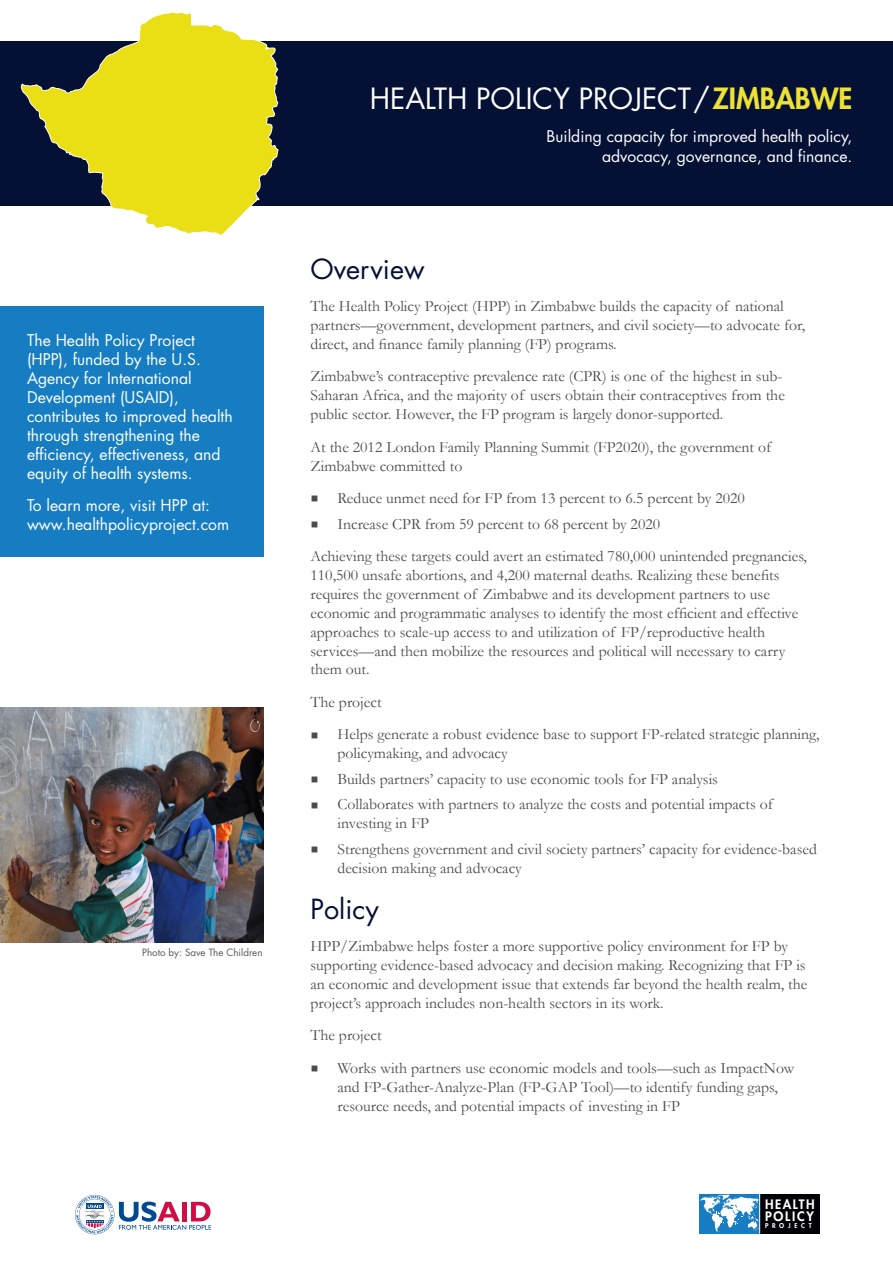
<style>
.page{position:relative;width:893px;height:1263px;background:#fff}
.page>*{position:absolute;margin:0;border:0;box-sizing:border-box;transform-origin:0 0}
.t1{font:28.5px "Futura Std";color:#fff}
.Heading_1{font:27px "Futura Std";color:#041135}
.Body{font:15.75px/18.9px "Garamond";color:#4b4c4d}
.Callout_Text{font:15.75px/18.9px "Futura Std";color:#fff}
.t2{font:800 12.75px/11.9px "Futura Std";letter-spacing:.125em;color:#fff}
.t3{font:9.75px "Futura Std";color:#57585a}
.t4{font:800 6.45px "Futura Std";letter-spacing:.565em;color:#fff}
.s1{font-weight:800;color:#ece134}
</style>
<div class="page">
<svg style="left:75px;top:1195px;width:136px;height:39px"></svg>
<div style="left:760px;top:1194px;width:60px;height:39px;background:#000006"></div>
<div style="left:700px;top:1194px;width:60px;height:39px;background:#177dc2"></div>
<svg style="left:700px;top:1195px;width:59px;height:37px"></svg>
<hr style="left:759px;top:1194px;width:1px;height:39px;background:#fff">
<div style="left:0;top:306px;width:263px;height:251px;background:#177dc2"></div>
<div style="left:0;top:42px;width:893px;height:164px;background:#041135"></div>
<img style="left:0;top:707px;width:264px;height:235px">
<svg style="left:20px;top:12px;width:260px;height:224px"></svg>
<p class="Callout_Text" style="left:27px;top:331px;width:207px">The Health Policy Project (HPP), funded by the U.S.<br>Agency for International<br>Development (USAID), contributes to improved health through strengthening the efficiency, effectiveness, and equity of health systems.</p>
<p class="Callout_Text" style="left:27px;top:496px;width:204px">To learn more, visit HPP at: www.healthpolicyproject.com</p>
<p class="t3" style="left:142px;top:946px;width:122px">Photo by: Save The Children</p>
<p class="t1" style="left:370px;top:80px;width:484px">HEALTH POLICY PROJECT/<span class="s1">ZIMBABWE</span></p>
<p class="Callout_Text" style="left:547px;top:127px;width:307px;line-height:19.5px;text-align:right">Building capacity for improved health policy, advocacy, governance, and finance.</p>
<p class="Heading_1" style="left:310px;top:252px;width:116px">Overview</p>
<p class="Body" style="left:310px;top:296px;width:496px">The Health Policy Project (HPP) in Zimbabwe builds the capacity of national partners—government, development partners, and civil society—to advocate for, direct, and finance family planning (FP) programs.</p>
<p class="Body" style="left:310px;top:367px;width:476px">Zimbabwe’s contraceptive prevalence rate (CPR) is one of the highest in sub-<br>Saharan Africa, and the majority of users obtain their contraceptives from the public sector. However, the FP program is largely donor-supported.</p>
<p class="Body" style="left:310px;top:437px;width:462px">At the 2012 London Family Planning Summit (FP2020), the government of<br>Zimbabwe committed to</p>
<p class="Body" style="left:338px;top:488px;width:409px">Reduce unmet need for FP from 13 percent to 6.5 percent by 2020</p>
<p class="Body" style="left:338px;top:514px;width:324px">Increase CPR from 59 percent to 68 percent by 2020</p>
<p class="Body" style="left:310px;top:546px;width:498px">Achieving these targets could avert an estimated 780,000 unintended pregnancies, 110,500 unsafe abortions, and 4,200 maternal deaths. Realizing these benefits requires the government of Zimbabwe and its development partners to use economic and programmatic analyses to identify the most efficient and effective approaches to scale-up access to and utilization of FP/reproductive health services—and then mobilize the resources and political will necessary to carry them out.</p>
<p class="Body" style="left:310px;top:692px;width:73px">The project</p>
<p class="Body" style="left:338px;top:724px;width:484px">Helps generate a robust evidence base to support FP-related strategic planning, policymaking, and advocacy</p>
<p class="Body" style="left:338px;top:769px;width:382px">Builds partners’ capacity to use economic tools for FP analysis</p>
<p class="Body" style="left:338px;top:795px;width:437px">Collaborates with partners to analyze the costs and potential impacts of investing in FP</p>
<p class="Body" style="left:338px;top:839px;width:481px">Strengthens government and civil society partners’ capacity for evidence-based decision making and advocacy</p>
<p class="Heading_1" style="left:310px;top:892px;width:70px">Policy</p>
<p class="Body" style="left:310px;top:936px;width:498px">HPP/Zimbabwe helps foster a more supportive policy environment for FP by supporting evidence-based advocacy and decision making. Recognizing that FP is an economic and development issue that extends far beyond the health realm, the project’s approach includes non-health sectors in its work.</p>
<p class="Body" style="left:310px;top:1025px;width:73px">The project</p>
<p class="Body" style="left:338px;top:1058px;width:458px">Works with partners use economic models and tools—such as ImpactNow and FP-Gather-Analyze-Plan (FP-GAP Tool)—to identify funding gaps, resource needs, and potential impacts of investing in FP</p>
<p class="t2" style="left:765px;top:1198px;width:51px">HEALTH<br>POLICY</p>
<p class="t4" style="left:765px;top:1222px;width:48px">PROJECT</p>
</div>
